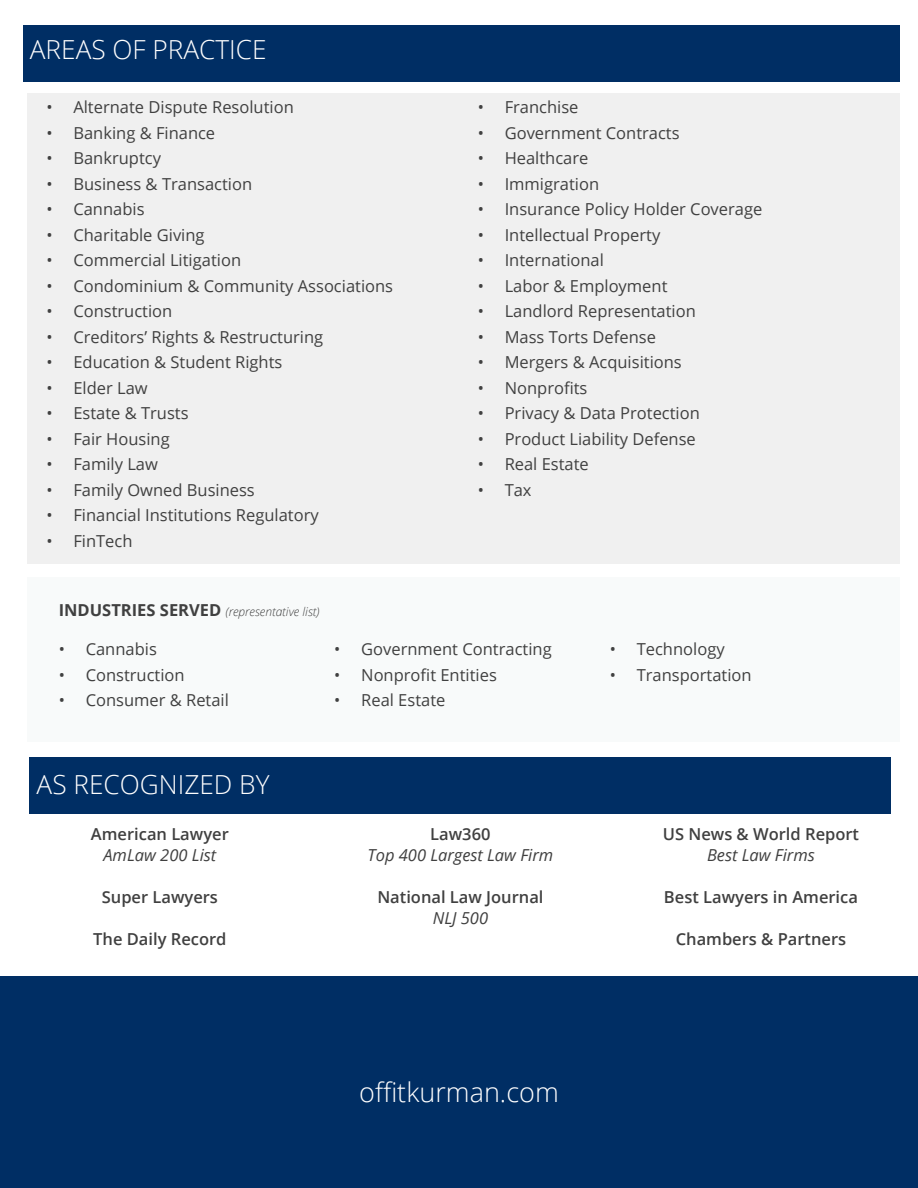
<style>
.page{position:relative;width:918px;height:1188px;background:#fff}
.page>*{position:absolute;margin:0;border:0;box-sizing:border-box;transform-origin:0 0}
.t1{font:300 27px "Open Sans";color:#fff}
.t2{font:300 26.25px "Open Sans";color:#fff}
.t3{font:16.5px "Open Sans";color:#404040}
.t4{font:600 16.5px "Open Sans";color:#404040}
.t5{font:italic 16.5px "Open Sans";color:#404040}
.t6{font:italic 300 12px "Open Sans";color:#404040}
.s1{font-weight:700;font-style:normal;font-size:16.5px}
</style>
<div class="page">
<div style="left:27px;top:94px;width:873px;height:470px;background:#f0f0f0"></div>
<div style="left:27px;top:578px;width:873px;height:164px;background:#f8fafa"></div>
<div style="left:0;top:976px;width:918px;height:212px;background:#002e64"></div>
<div style="left:23px;top:26px;width:877px;height:56px;background:#002e64"></div>
<div style="left:30px;top:758px;width:861px;height:56px;background:#002e64"></div>
<p class="t2" style="left:30px;top:31px;width:238px">AREAS OF PRACTICE</p>
<p class="t3" style="left:46px;top:96px;width:249px">• Alternate Dispute Resolution</p>
<p class="t3" style="left:46px;top:122px;width:170px">• Banking &amp; Finance</p>
<p class="t3" style="left:46px;top:147px;width:116px">• Bankruptcy</p>
<p class="t3" style="left:46px;top:173px;width:207px">• Business &amp; Transaction</p>
<p class="t3" style="left:46px;top:198px;width:100px">• Cannabis</p>
<p class="t3" style="left:46px;top:224px;width:160px">• Charitable Giving</p>
<p class="t3" style="left:46px;top:249px;width:196px">• Commercial Litigation</p>
<p class="t3" style="left:46px;top:275px;width:348px">• Condominium &amp; Community Associations</p>
<p class="t3" style="left:46px;top:300px;width:128px">• Construction</p>
<p class="t3" style="left:46px;top:326px;width:278px">• Creditors’ Rights &amp; Restructuring</p>
<p class="t3" style="left:46px;top:351px;width:238px">• Education &amp; Student Rights</p>
<p class="t3" style="left:46px;top:377px;width:103px">• Elder Law</p>
<p class="t3" style="left:46px;top:402px;width:144px">• Estate &amp; Trusts</p>
<p class="t3" style="left:46px;top:428px;width:125px">• Fair Housing</p>
<p class="t3" style="left:46px;top:453px;width:113px">• Family Law</p>
<p class="t3" style="left:46px;top:479px;width:210px">• Family Owned Business</p>
<p class="t3" style="left:46px;top:504px;width:274px">• Financial Institutions Regulatory</p>
<p class="t3" style="left:46px;top:530px;width:88px">• FinTech</p>
<p class="t6" style="left:59px;top:604px;width:262px"><span class="s1">INDUSTRIES SERVED</span> (representative list)</p>
<p class="t3" style="left:478px;top:96px;width:102px">• Franchise</p>
<p class="t3" style="left:478px;top:122px;width:203px">• Government Contracts</p>
<p class="t3" style="left:478px;top:147px;width:112px">• Healthcare</p>
<p class="t3" style="left:478px;top:173px;width:123px">• Immigration</p>
<p class="t3" style="left:478px;top:198px;width:286px">• Insurance Policy Holder Coverage</p>
<p class="t3" style="left:478px;top:224px;width:184px">• Intellectual Property</p>
<p class="t3" style="left:478px;top:249px;width:128px">• International</p>
<p class="t3" style="left:478px;top:275px;width:191px">• Labor &amp; Employment</p>
<p class="t3" style="left:478px;top:300px;width:220px">• Landlord Representation</p>
<p class="t3" style="left:478px;top:326px;width:180px">• Mass Torts Defense</p>
<p class="t3" style="left:478px;top:351px;width:206px">• Mergers &amp; Acquisitions</p>
<p class="t3" style="left:478px;top:377px;width:111px">• Nonprofits</p>
<p class="t3" style="left:478px;top:402px;width:224px">• Privacy &amp; Data Protection</p>
<p class="t3" style="left:478px;top:428px;width:220px">• Product Liability Defense</p>
<p class="t3" style="left:478px;top:453px;width:113px">• Real Estate</p>
<p class="t3" style="left:478px;top:479px;width:55px">• Tax</p>
<p class="t3" style="left:59px;top:638px;width:100px">• Cannabis</p>
<p class="t3" style="left:59px;top:663px;width:128px">• Construction</p>
<p class="t3" style="left:59px;top:689px;width:172px">• Consumer &amp; Retail</p>
<p class="t2" style="left:37px;top:766px;width:234px">AS RECOGNIZED BY</p>
<p class="t4" style="left:91px;top:823px;width:139px">American Lawyer</p>
<p class="t5" style="left:104px;top:844px;width:114px">AmLaw 200 List</p>
<p class="t4" style="left:102px;top:886px;width:118px">Super Lawyers</p>
<p class="t4" style="left:93px;top:928px;width:135px">The Daily Record</p>
<p class="t3" style="left:334px;top:638px;width:219px">• Government Contracting</p>
<p class="t3" style="left:334px;top:663px;width:164px">• Nonprofit Entities</p>
<p class="t3" style="left:334px;top:689px;width:113px">• Real Estate</p>
<p class="t4" style="left:430px;top:823px;width:62px">Law360</p>
<p class="t5" style="left:368px;top:844px;width:187px">Top 400 Largest Law Firm</p>
<p class="t4" style="left:377px;top:886px;width:168px">National Law Journal</p>
<p class="t5" style="left:433px;top:907px;width:57px">NLJ 500</p>
<p class="t1" style="left:359px;top:1073px;width:201px">offitkurman.com</p>
<p class="t3" style="left:610px;top:638px;width:116px">• Technology</p>
<p class="t3" style="left:610px;top:663px;width:143px">• Transportation</p>
<p class="t4" style="left:663px;top:823px;width:198px">US News &amp; World Report</p>
<p class="t5" style="left:707px;top:844px;width:109px">Best Law Firms</p>
<p class="t4" style="left:664px;top:886px;width:195px">Best Lawyers in America</p>
<p class="t4" style="left:676px;top:928px;width:172px">Chambers &amp; Partners</p>
</div>
